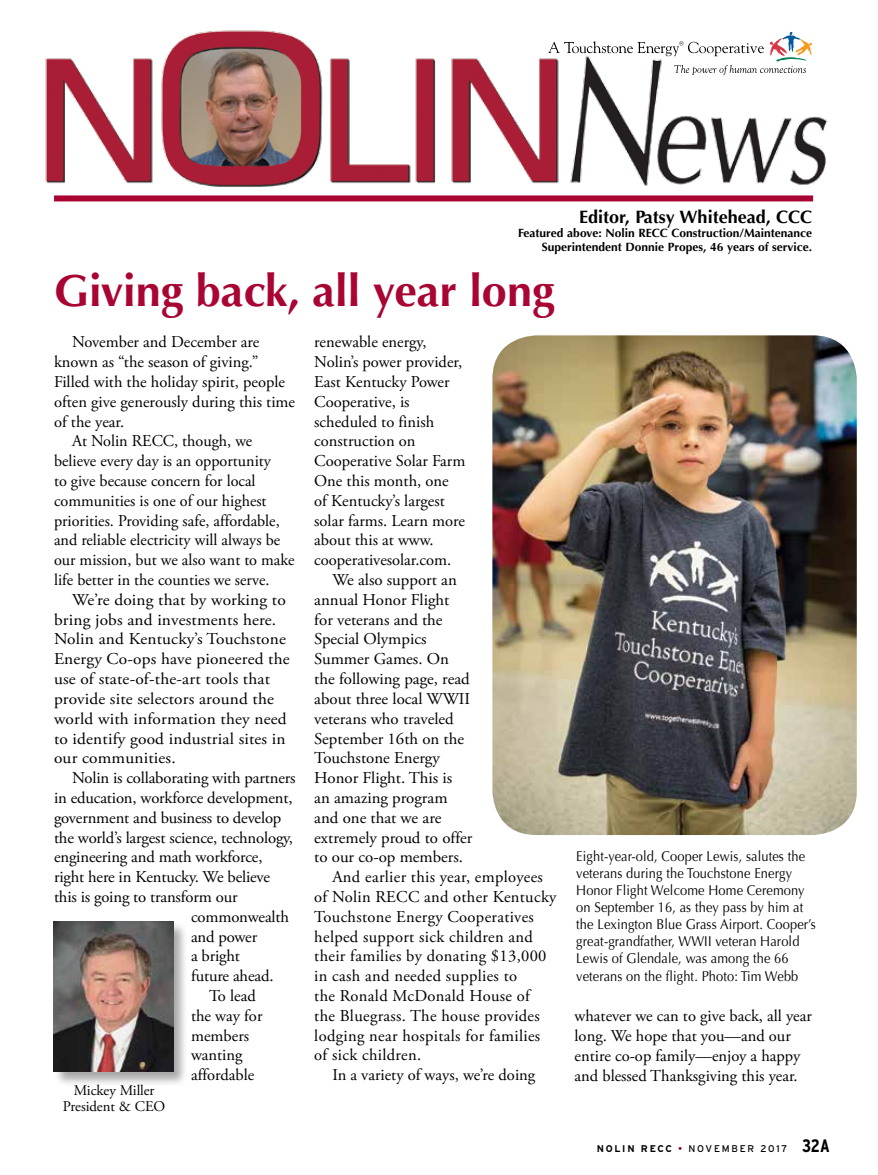
<style>
.page{position:relative;width:878px;height:1175px;background:#fff}
.page>*{position:absolute;margin:0;border:0;box-sizing:border-box;transform-origin:0 0}
.t1{font:700 45px "Optima";color:#a90533}
.t2{font:700 18px "Optima";color:#000}
.t3{font:16.5px/19.8px "Adobe Garamond Pro";color:#000}
.t4{font:16.5px "Adobe Garamond Pro";letter-spacing:.02em;color:#000}
.t5{font:16.5px "Adobe Garamond Pro";color:#000;scale:1.05 1}
.t6{font:14.7px/16px "Adobe Garamond Pro";letter-spacing:-.005em;color:#000;text-align:center}
.t7{font:14.25px/17.1px "Optima";letter-spacing:.01em;color:#000;scale:.9 1}
.t8{font:700 12px/14.4px "Optima";color:#000;text-align:right}
.t9{font:9.75px "Interstate";letter-spacing:.18em;color:#000}
.s1{font-weight:700}
.s2{color:#7a1315}
.s3{font-weight:700;font-stretch:condensed;font-size:18px}
</style>
<div class="page">
<img style="left:45px;top:30px;width:783px;height:172px">
<div style="left:54px;top:195px;width:759px;height:6px;background:#a90533"></div>
<svg style="left:548px;top:32px;width:264px;height:43px"></svg>
<div style="left:53px;top:921px;width:135px;height:165px;background:#000;opacity:.35"></div>
<img style="left:54px;top:921px;width:119px;height:150px">
<img style="left:492px;top:335px;width:364px;height:500px">
<p class="t2" style="left:579px;top:206px;width:234px">Editor, Patsy Whitehead, CCC</p>
<p class="t8" style="left:518px;top:226px;width:295px">Featured above: Nolin RECC Construction/Maintenance<br>Superintendent Donnie Propes, 46 years of service.</p>
<h1 class="t1" style="left:54px;top:264px;width:502px">Giving back, all year long</h1>
<p class="t3" style="left:72px;top:333px;width:189px">November and December are</p>
<p class="t3" style="left:54px;top:352px;width:206px">known as “the season of giving.”</p>
<p class="t3" style="left:54px;top:372px;width:232px">Filled with the holiday spirit, people</p>
<p class="t3" style="left:54px;top:392px;width:242px">often give generously during this time</p>
<p class="t3" style="left:54px;top:412px;width:72px">of the year.</p>
<p class="t3" style="left:72px;top:432px;width:182px">At Nolin RECC, though, we</p>
<p class="t3" style="left:54px;top:451px;width:218px">believe every day is an opportunity</p>
<p class="t3" style="left:54px;top:471px;width:203px">to give because concern for local</p>
<p class="t3" style="left:54px;top:491px;width:214px">communities is one of our highest</p>
<p class="t3" style="left:54px;top:511px;width:227px">priorities. Providing safe, affordable,</p>
<p class="t3" style="left:54px;top:531px;width:228px">and reliable electricity will always be</p>
<p class="t3" style="left:54px;top:550px;width:242px">our mission, but we also want to make</p>
<p class="t3" style="left:54px;top:570px;width:217px">life better in the counties we serve.</p>
<p class="t5" style="left:72px;top:589px;width:205px">We’re doing that by working to</p>
<p class="t5" style="left:54px;top:609px;width:213px">bring jobs and investments here.</p>
<p class="t5" style="left:54px;top:629px;width:222px">Nolin and Kentucky’s Touchstone</p>
<p class="t5" style="left:54px;top:649px;width:226px">Energy Co-ops have pioneered the</p>
<p class="t5" style="left:54px;top:669px;width:207px">use of state-of-the-art tools that</p>
<p class="t5" style="left:54px;top:688px;width:211px">provide site selectors around the</p>
<p class="t5" style="left:54px;top:708px;width:223px">world with information they need</p>
<p class="t5" style="left:54px;top:728px;width:222px">to identify good industrial sites in</p>
<p class="t5" style="left:54px;top:748px;width:117px">our communities.</p>
<p class="t3" style="left:72px;top:768px;width:225px">Nolin is collaborating with partners</p>
<p class="t3" style="left:54px;top:788px;width:240px">in education, workforce development,</p>
<p class="t3" style="left:54px;top:808px;width:229px">government and business to develop</p>
<p class="t3" style="left:54px;top:828px;width:240px">the world’s largest science, technology,</p>
<p class="t3" style="left:54px;top:847px;width:210px">engineering and math workforce,</p>
<p class="t3" style="left:54px;top:867px;width:218px">right here in Kentucky. We believe</p>
<p class="t3" style="left:54px;top:887px;width:185px">this is going to transform our</p>
<p class="t3" style="left:191px;top:907px;width:100px">commonwealth</p>
<p class="t3" style="left:191px;top:927px;width:68px">and power</p>
<p class="t3" style="left:191px;top:946px;width:51px">a bright</p>
<p class="t3" style="left:191px;top:966px;width:84px">future ahead.</p>
<p class="t3" style="left:209px;top:986px;width:48px">To lead</p>
<p class="t3" style="left:191px;top:1006px;width:73px">the way for</p>
<p class="t3" style="left:191px;top:1026px;width:60px">members</p>
<p class="t3" style="left:191px;top:1045px;width:53px">wanting</p>
<p class="t3" style="left:191px;top:1065px;width:65px">affordable</p>
<p class="t6" style="left:63px;top:1083px;width:104px">Mickey Miller<br>President &amp; CEO</p>
<p class="t3" style="left:314px;top:333px;width:114px">renewable energy,</p>
<p class="t3" style="left:314px;top:352px;width:149px">Nolin’s power provider,</p>
<p class="t3" style="left:314px;top:372px;width:137px">East Kentucky Power</p>
<p class="t3" style="left:314px;top:392px;width:97px">Cooperative, is</p>
<p class="t3" style="left:314px;top:412px;width:121px">scheduled to finish</p>
<p class="t3" style="left:314px;top:432px;width:103px">construction on</p>
<p class="t3" style="left:314px;top:451px;width:153px">Cooperative Solar Farm</p>
<p class="t3" style="left:314px;top:471px;width:136px">One this month, one</p>
<p class="t3" style="left:314px;top:491px;width:132px">of Kentucky’s largest</p>
<p class="t3" style="left:314px;top:511px;width:152px">solar farms. Learn more</p>
<p class="t3" style="left:314px;top:531px;width:121px">about this at www.</p>
<p class="t3" style="left:314px;top:550px;width:138px">cooperativesolar.com.</p>
<p class="t3" style="left:332px;top:570px;width:126px">We also support an</p>
<p class="t3" style="left:314px;top:590px;width:137px">annual Honor Flight</p>
<p class="t3" style="left:314px;top:610px;width:130px">for veterans and the</p>
<p class="t3" style="left:314px;top:630px;width:114px">Special Olympics</p>
<p class="t3" style="left:314px;top:649px;width:136px">Summer Games. On</p>
<p class="t3" style="left:314px;top:669px;width:157px">the following page, read</p>
<p class="t3" style="left:314px;top:689px;width:157px">about three local WWII</p>
<p class="t3" style="left:314px;top:709px;width:141px">veterans who traveled</p>
<p class="t3" style="left:314px;top:729px;width:151px">September 16th on the</p>
<p class="t3" style="left:314px;top:748px;width:127px">Touchstone Energy</p>
<p class="t3" style="left:314px;top:768px;width:139px">Honor Flight. This is</p>
<p class="t3" style="left:314px;top:788px;width:135px">an amazing program</p>
<p class="t3" style="left:314px;top:808px;width:129px">and one that we are</p>
<p class="t3" style="left:314px;top:828px;width:160px">extremely proud to offer</p>
<p class="t3" style="left:314px;top:847px;width:150px">to our co-op members.</p>
<p class="t4" style="left:332px;top:867px;width:212px">And earlier this year, employees</p>
<p class="t4" style="left:314px;top:886px;width:244px">of Nolin RECC and other Kentucky</p>
<p class="t4" style="left:314px;top:906px;width:221px">Touchstone Energy Cooperatives</p>
<p class="t4" style="left:314px;top:926px;width:220px">helped support sick children and</p>
<p class="t4" style="left:314px;top:946px;width:234px">their families by donating $13,000</p>
<p class="t4" style="left:314px;top:966px;width:204px">in cash and needed supplies to</p>
<p class="t4" style="left:314px;top:985px;width:217px">the Ronald McDonald House of</p>
<p class="t4" style="left:314px;top:1005px;width:227px">the Bluegrass. The house provides</p>
<p class="t4" style="left:314px;top:1025px;width:227px">lodging near hospitals for families</p>
<p class="t4" style="left:314px;top:1045px;width:108px">of sick children.</p>
<p class="t3" style="left:332px;top:1065px;width:204px">In a variety of ways, we’re doing</p>
<p class="t7" style="left:576px;top:847px;width:267px">Eight-year-old, Cooper Lewis, salutes the veterans during the Touchstone Energy Honor Flight Welcome Home Ceremony on September 16, as they pass by him at the Lexington Blue Grass Airport. Cooper’s great-grandfather, WWII veteran Harold Lewis of Glendale, was among the 66 veterans on the flight. Photo: Tim Webb</p>
<p class="t3" style="left:574px;top:1006px;width:239px">whatever we can to give back, all year long. We hope that you—and our entire co-op family—enjoy a happy and blessed Thanksgiving this year.</p>
<p class="t9" style="left:596px;top:1143px;width:235px"><span class="s1">NOLIN RECC</span> <span class="s2">•</span> NOVEMBER 2017 <span class="s3">32A</span></p>
</div>
